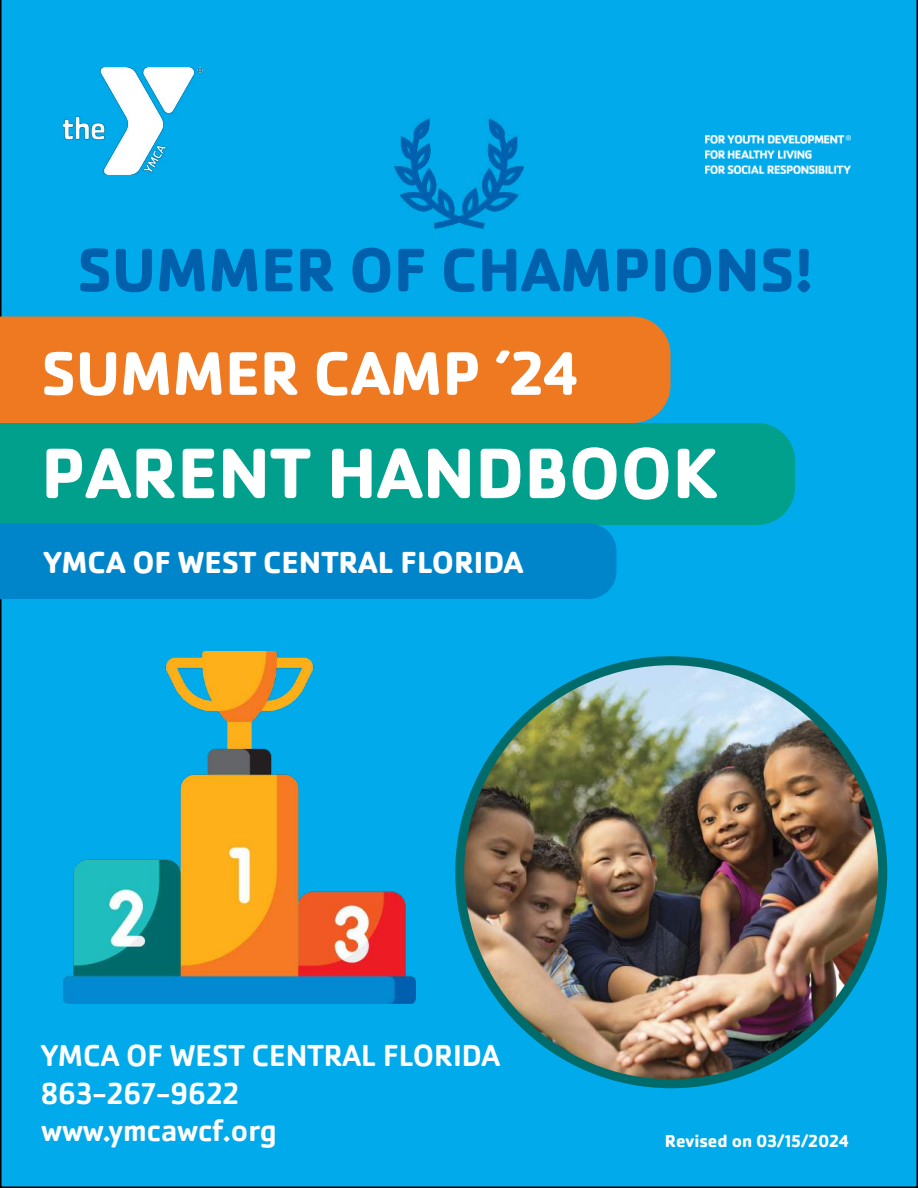
<style>
.page{position:relative;width:918px;height:1188px;background:#00aaeb}
.page>*{position:absolute;margin:0;border:0;box-sizing:border-box;transform-origin:0 0}
.t1{font:700 73.95px "Cachet Pro";color:#fff}
.t2{font:700 63.75px "Cachet Pro";color:#0060ab}
.t3{font:700 63.75px "Cachet Pro";color:#fff}
.t4{font:700 31.65px "Cachet Pro";color:#fff}
.t5{font:500 31.5px/37.8px "Cachet Pro";color:#fff}
.t6{font:700 18px "Cachet Pro";color:#fff}
</style>
<div class="page">
<div style="left:0;top:316px;width:670px;height:107px;background:#ef7920"></div>
<div style="left:0;top:423px;width:795px;height:102px;background:#01a08c"></div>
<div style="left:0;top:524px;width:616px;height:75px;background:#0085cb"></div>
<img style="left:460px;top:661px;width:423px;height:423px;border-radius:212px">
<img style="left:705px;top:135px;width:145px;height:39px">
<img style="left:63px;top:651px;width:353px;height:353px">
<img style="left:395px;top:110px;width:128px;height:128px">
<img style="left:63px;top:68px;width:140px;height:106px">
<h2 class="t2" style="left:77px;top:230px;width:738px">SUMMER OF CHAMPIONS!</h2>
<h2 class="t3" style="left:41px;top:334px;width:538px">SUMMER CAMP ’24</h2>
<h1 class="t1" style="left:41px;top:427px;width:678px">PARENT HANDBOOK</h1>
<p class="t4" style="left:44px;top:543px;width:481px">YMCA OF WEST CENTRAL FLORIDA</p>
<p class="t5" style="left:41px;top:1037px;width:461px">YMCA OF WEST CENTRAL FLORIDA<br>863-267-9622<br>www.ymcawcf.org</p>
<p class="t6" style="left:665px;top:1130px;width:185px">Revised on 03/15/2024</p>
</div>
